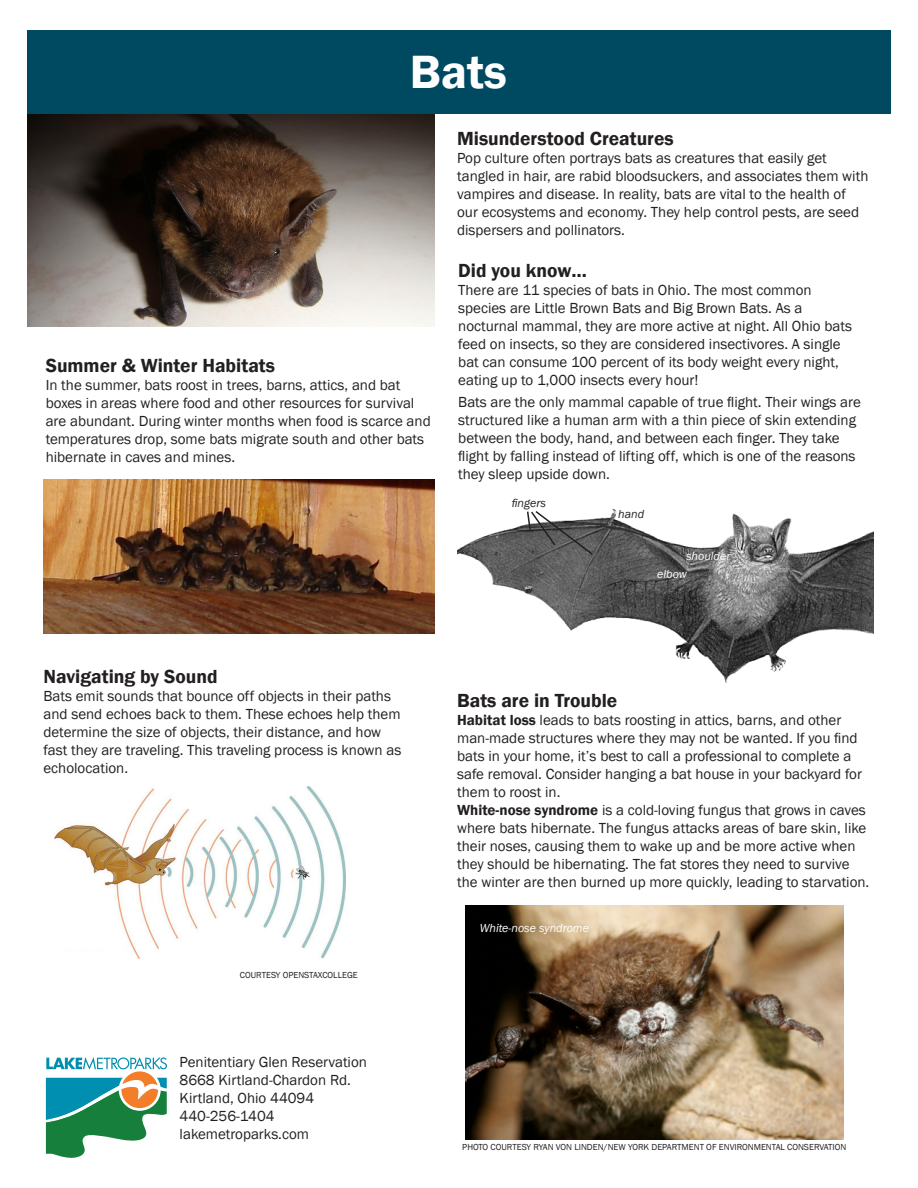
<style>
.page{position:relative;width:918px;height:1188px;background:#fff}
.page>*{position:absolute;margin:0;border:0;box-sizing:border-box;transform-origin:0 0}
.t1{font:600 48px "Franklin Gothic";color:#fff}
.t2{font:600 19.5px "Franklin Gothic";color:#231f20}
.t3{font:15px/18px "Franklin Gothic";color:#231f20}
.t4{font:italic 12px "Franklin Gothic";color:#fff}
.t5{font:italic 12px "Franklin Gothic";color:#231f20}
.t6{font:9px "Franklin Gothic";color:#231f20}
.s1{font-weight:600}
</style>
<div class="page">
<img style="left:27px;top:114px;width:408px;height:213px">
<div style="left:27px;top:30px;width:864px;height:84px;background:#004a61"></div>
<svg style="left:45px;top:1057px;width:122px;height:101px"></svg>
<img style="left:44px;top:479px;width:391px;height:155px">
<img style="left:55px;top:786px;width:290px;height:173px">
<img style="left:457px;top:508px;width:416px;height:175px">
<svg style="left:526px;top:509px;width:68px;height:47px"></svg>
<img style="left:465px;top:905px;width:379px;height:234px">
<p class="t1" style="left:410px;top:42px;width:98px">Bats</p>
<p class="t2" style="left:46px;top:354px;width:231px">Summer &amp; Winter Habitats</p>
<p class="t3" style="left:46px;top:377px;width:387px">In the summer, bats roost in trees, barns, attics, and bat boxes in areas where food and other resources for survival are abundant. During winter months when food is scarce and temperatures drop, some bats migrate south and other bats hibernate in caves and mines.</p>
<p class="t2" style="left:457px;top:127px;width:218px">Misunderstood Creatures</p>
<p class="t3" style="left:457px;top:150px;width:413px">Pop culture often portrays bats as creatures that easily get tangled in hair, are rabid bloodsuckers, and associates them with vampires and disease. In reality, bats are vital to the health of our ecosystems and economy. They help control pests, are seed dispersers and pollinators.</p>
<p class="t2" style="left:458px;top:258px;width:130px">Did you know…</p>
<p class="t3" style="left:458px;top:281px;width:395px">There are 11 species of bats in Ohio. The most common species are Little Brown Bats and Big Brown Bats. As a nocturnal mammal, they are more active at night. All Ohio bats feed on insects, so they are considered insectivores. A single bat can consume 100 percent of its body weight every night, eating up to 1,000 insects every hour!</p>
<p class="t3" style="left:458px;top:393px;width:404px">Bats are the only mammal capable of true flight. Their wings are structured like a human arm with a thin piece of skin extending between the body, hand, and between each finger. They take flight by falling instead of lifting off, which is one of the reasons they sleep upside down.</p>
<p class="t5" style="left:618px;top:506px;width:27px">hand</p>
<p class="t5" style="left:512px;top:496px;width:36px">fingers</p>
<p class="t4" style="left:686px;top:548px;width:46px">shoulder</p>
<p class="t4" style="left:657px;top:566px;width:31px">elbow</p>
<p class="t2" style="left:44px;top:664px;width:176px">Navigating by Sound</p>
<p class="t3" style="left:44px;top:687px;width:359px">Bats emit sounds that bounce off objects in their paths and send echoes back to them. These echoes help them determine the size of objects, their distance, and how fast they are traveling. This traveling process is known as echolocation.</p>
<p class="t6" style="left:240px;top:969px;width:119px">COURTESY OPENSTAXCOLLEGE</p>
<p class="t3" style="left:180px;top:1054px;width:189px">Penitentiary Glen Reservation</p>
<p class="t3" style="left:180px;top:1072px;width:173px">8668 Kirtland-Chardon Rd.</p>
<p class="t3" style="left:180px;top:1090px;width:136px">Kirtland, Ohio 44094</p>
<p class="t3" style="left:180px;top:1108px;width:97px">440-256-1404</p>
<p class="t3" style="left:180px;top:1126px;width:131px">lakemetroparks.com</p>
<p class="t2" style="left:457px;top:689px;width:162px">Bats are in Trouble</p>
<p class="t3" style="left:457px;top:712px;width:406px"><span class="s1">Habitat loss</span> leads to bats roosting in attics, barns, and other man-made structures where they may not be wanted. If you find bats in your home, it’s best to call a professional to complete a safe removal. Consider hanging a bat house in your backyard for them to roost in.</p>
<p class="t3" style="left:457px;top:802px;width:414px"><span class="s1">White-nose syndrome</span> is a cold-loving fungus that grows in caves where bats hibernate. The fungus attacks areas of bare skin, like their noses, causing them to wake up and be more active when they should be hibernating. The fat stores they need to survive the winter are then burned up more quickly, leading to starvation.</p>
<p class="t4" style="left:480px;top:920px;width:111px">White-nose syndrome</p>
<p class="t6" style="left:462px;top:1142px;width:386px">PHOTO COURTESY RYAN VON LINDEN/NEW YORK DEPARTMENT OF ENVIRONMENTAL CONSERVATION</p>
</div>
